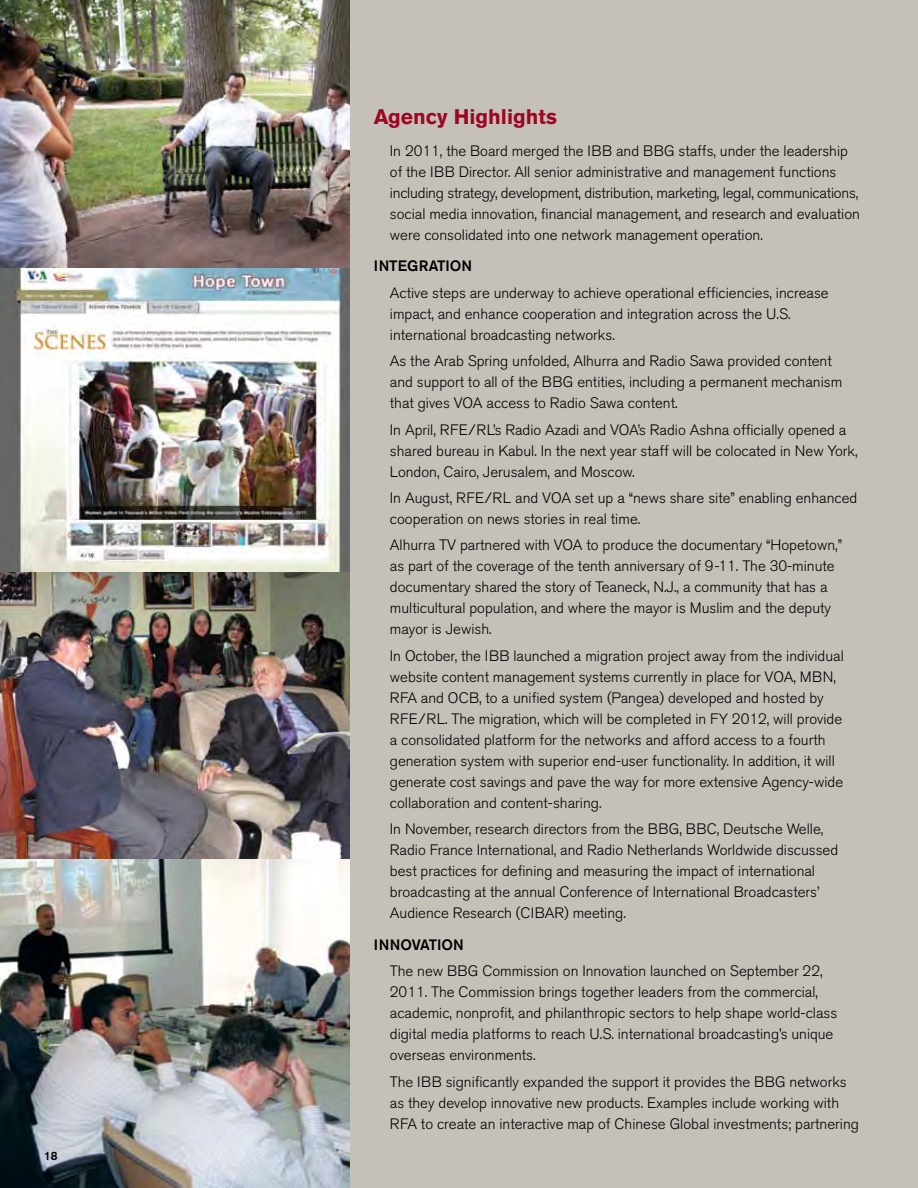
<style>
.page{position:relative;width:918px;height:1188px;background:#fff}
.page>*{position:absolute;margin:0;border:0;box-sizing:border-box;transform-origin:0 0}
.t1{font:700 21px "Akzidenz Grotesk BE";color:#9e0621}
.t2{font:300 15px/21px "Akzidenz Grotesk BE";color:#000}
.t3{font:500 15px "Akzidenz Grotesk BE";color:#000}
.t4{font:500 12px "Akzidenz Grotesk BE";color:#000}
</style>
<div class="page">
<img style="left:0;top:860px;width:351px;height:328px">
<img style="left:0;top:267px;width:351px;height:305px">
<img style="left:0;top:572px;width:351px;height:287px">
<img style="left:0;top:0;width:351px;height:267px">
<div style="left:351px;top:0;width:567px;height:1188px;background:#c5c1b9"></div>
<p class="t4" style="left:44px;top:1149px;width:15px">18</p>
<h1 class="t1" style="left:374px;top:104px;width:185px">Agency Highlights</h1>
<p class="t2" style="left:390px;top:140px;width:472px">In 2011, the Board merged the IBB and BBG staffs, under the leadership of the IBB Director. All senior administrative and management functions including strategy, development, distribution, marketing, legal, communications, social media innovation, financial management, and research and evaluation were consolidated into one network management operation.</p>
<p class="t3" style="left:374px;top:257px;width:100px">I NTEG RATION</p>
<p class="t2" style="left:390px;top:282px;width:440px">Active steps are underway to achieve operational efficiencies, increase impact, and enhance cooperation and integration across the U.S. international broadcasting networks.</p>
<p class="t2" style="left:390px;top:351px;width:454px">As the Arab Spring unfolded, Alhurra and Radio Sawa provided content and support to all of the BBG entities, including a permanent mechanism that gives VOA access to Radio Sawa content.</p>
<p class="t2" style="left:390px;top:419px;width:54px">In April, RFE</p>
<p class="t2" style="left:390px;top:419px;width:469px;text-indent:79px">/RL’s Radio Azadi and VOA’s Radio Ashna officially opened a shared bureau in Kabul. In the next year staff will be colocated in N ew York,<br>London, Cairo, Jerusalem, and Moscow.</p>
<p class="t2" style="left:390px;top:488px;width:70px">In August, RFE</p>
<p class="t2" style="left:390px;top:488px;width:469px;text-indent:95px">/RL and VOA set up a “news share site” enabling enhanced cooperation on news stories in real time.</p>
<p class="t2" style="left:390px;top:535px;width:454px">Alhurra TV partnered with VOA to produce the documentary “Hopetown,” as part of the coverage of the tenth anniversary of 9-11. The 30-minute documentary shared the story of Teaneck, N .J., a community that has a multicultural population, and where the mayor is Muslim and the deputy mayor is Jewish.</p>
<p class="t2" style="left:390px;top:645px;width:455px">In October, the IBB launched a migration project away from the individual website content management systems currently in place for VOA, MBN ,<br>RFA</p>
<p class="t2" style="left:421px;top:687px;width:404px">and OC B, to a unified system (Pangea) developed and hosted by</p>
<p class="t2" style="left:390px;top:708px;width:455px;text-indent:29px">/RL. The migration, which will be completed in FY 2012, will provide a consolidated platform for the networks and afford access to a fourth generation system with superior end-user functionality. In addition, it will generate cost savings and pave the way for more extensive Agency-wide collaboration and content-sharing.</p>
<p class="t2" style="left:390px;top:819px;width:450px">In N ovember, research directors from the BBG, BBC, Deutsche Welle, Radio France International, and Radio Netherlands Worldwide discussed best practices for defining and measuring the impact of international broadcasting at the annual Conference of International Broadcasters’ Audience Research (CIBAR) meeting.</p>
<p class="t3" style="left:374px;top:936px;width:92px">I NNOVATION</p>
<p class="t2" style="left:390px;top:961px;width:449px">The new BBG Commission on Innovation launched on September 22, 2011. The Commission brings together leaders from the commercial, academic, nonprofit, and philanthropic sectors to help shape world-class digital media platforms to reach U.S. international broadcasting’s unique overseas environments.</p>
<p class="t2" style="left:390px;top:1071px;width:458px">The IBB significantly expanded the support it provides the BBG networks as they develop innovative new products. Examples include working with<br>RFA</p>
<p class="t2" style="left:390px;top:708px;width:7px">RFE</p>
<p class="t2" style="left:421px;top:1113px;width:440px">to create an interactive map of Chinese Global investments; partnering</p>
</div>
